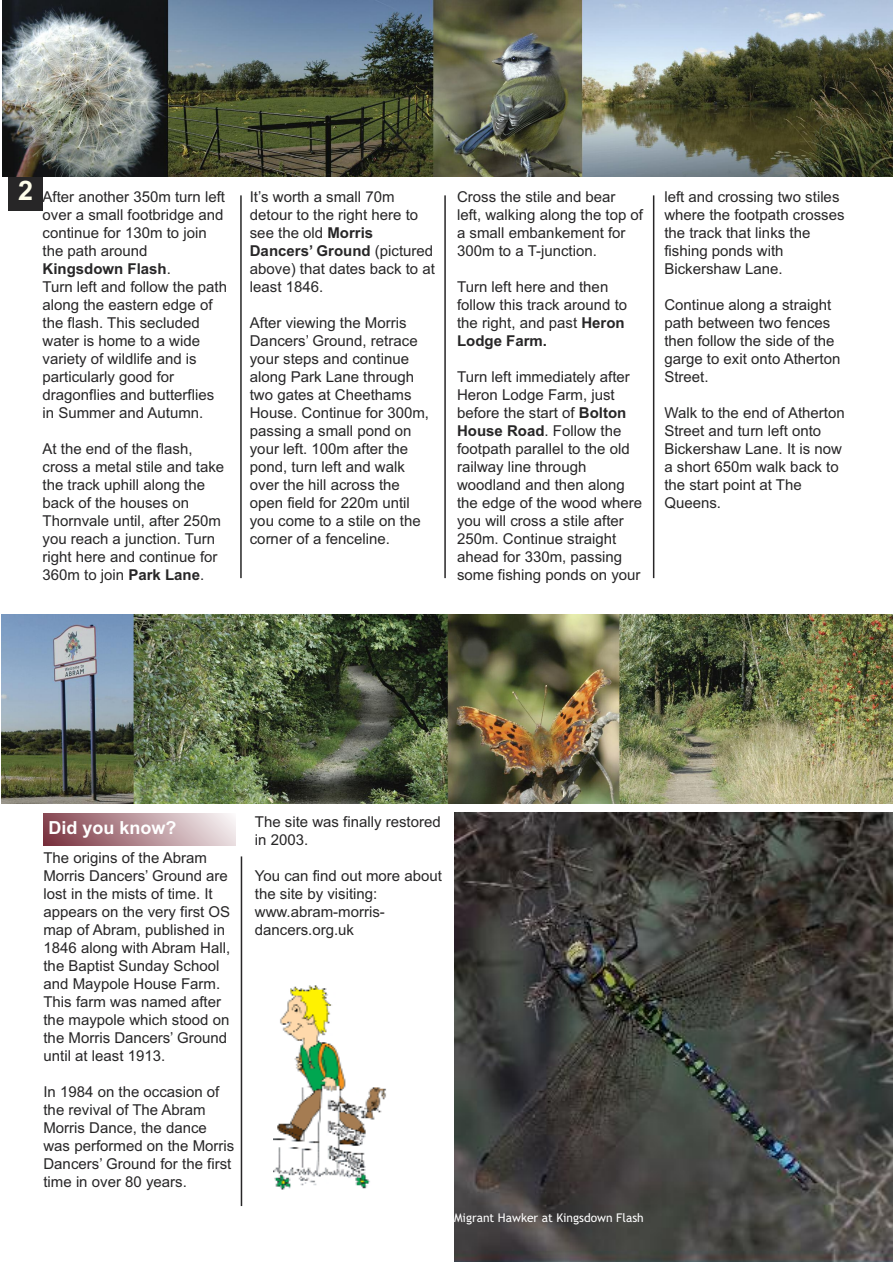
<style>
.page{position:relative;width:893px;height:1263px;background:#fff}
.page>*{position:absolute;margin:0;border:0;box-sizing:border-box;transform-origin:0 0}
.t1{font:700 18px "Arial";color:#fff}
.t2{font:15px/18px "Arial";color:#272627}
.t3{font:12px "Trebuchet MS";color:#fff}
.s1{font-weight:700;font-size:27px;color:#fffeea}
.s2{font-weight:700}
</style>
<div class="page">
<div style="left:9px;top:176px;width:34px;height:34px;background:#272627"></div>
<img style="left:3px;top:1px;width:890px;height:176px">
<hr style="left:240px;top:195px;width:2px;height:383px;background:#272627">
<hr style="left:444px;top:195px;width:2px;height:383px;background:#272627">
<hr style="left:653px;top:195px;width:1px;height:383px;background:#272627">
<hr style="left:241px;top:856px;width:1px;height:350px;background:#272627">
<img style="left:2px;top:614px;width:891px;height:190px">
<img style="left:273px;top:985px;width:113px;height:205px">
<img style="left:454px;top:812px;width:439px;height:450px">
<div style="left:43px;top:814px;width:192px;height:31px;background:linear-gradient(to right,#7f3a46,#f2ebec)"></div>
<p class="t2" style="left:43px;top:188px;width:186px;text-indent:-25px"><span class="s1">2</span> After another 350m turn left over a small footbridge and continue for 130m to join the path around<br><span class="s2">Kingsdown Flash</span>.<br>Turn left and follow the path along the eastern edge of the flash. This secluded water is home to a wide variety of wildlife and is particularly good for dragonflies and butterflies in Summer and Autumn.</p>
<p class="t2" style="left:43px;top:440px;width:183px">At the end of the flash, cross a metal stile and take the track uphill along the back of the houses on<br>Thornvale until, after 250m you reach a junction. Turn right here and continue for<br>360m to join <span class="s2">Park Lane</span>.</p>
<p class="t2" style="left:250px;top:188px;width:187px">It’s worth a small 70m detour to the right here to see the old <span class="s2">Morris<br>Dancers’ Ground</span> (pictured above) that dates back to at least 1846.</p>
<p class="t2" style="left:250px;top:314px;width:181px">After viewing the Morris<br>Dancers’ Ground, retrace your steps and continue along Park Lane through two gates at Cheethams<br>House. Continue for 300m, passing a small pond on your left. 100m after the pond, turn left and walk over the hill across the open field for 220m until you come to a stile on the corner of a fenceline.</p>
<p class="t2" style="left:457px;top:188px;width:187px">Cross the stile and bear left, walking along the top of a small embankement for<br>300m to a T-junction.</p>
<p class="t2" style="left:457px;top:278px;width:172px">Turn left here and then follow this track around to the right, and past <span class="s2">Heron<br>Lodge Farm.</span></p>
<p class="t2" style="left:457px;top:368px;width:187px">Turn left immediately after<br>Heron Lodge Farm, just before the start of <span class="s2">Bolton<br>House Road</span>. Follow the footpath parallel to the old railway line through woodland and then along the edge of the wood where you will cross a stile after<br>250m. Continue straight ahead for 330m, passing some fishing ponds on your</p>
<p class="t2" style="left:664px;top:188px;width:182px">left and crossing two stiles where the footpath crosses the track that links the fishing ponds with<br>Bickershaw Lane.</p>
<p class="t2" style="left:664px;top:296px;width:177px">Continue along a straight path between two fences then follow the side of the garge to exit onto Atherton<br>Street.</p>
<p class="t2" style="left:664px;top:404px;width:182px">Walk to the end of Atherton<br>Street and turn left onto<br>Bickershaw Lane. It is now a short 650m walk back to the start point at The<br>Queens.</p>
<p class="t1" style="left:48px;top:817px;width:130px">Did you know?</p>
<p class="t2" style="left:43px;top:848px;width:188px">The origins of the Abram<br>Morris Dancers’ Ground are lost in the mists of time. It appears on the very first OS map of Abram, published in<br>1846 along with Abram Hall, the Baptist Sunday School and Maypole House Farm.<br>This farm was named after the maypole which stood on the Morris Dancers’ Ground until at least 1913.</p>
<p class="t2" style="left:43px;top:1082px;width:192px">In 1984 on the occasion of the revival of The Abram<br>Morris Dance, the dance was performed on the Morris<br>Dancers’ Ground for the first time in over 80 years.</p>
<p class="t2" style="left:255px;top:812px;width:187px">The site was finally restored in 2003.</p>
<p class="t2" style="left:255px;top:866px;width:189px">You can find out more about the site by visiting: www.abram-morris&shy;dancers.org.uk</p>
<p class="t3" style="left:454px;top:1210px;width:191px">Migrant Hawker at Kingsdown Flash</p>
</div>
